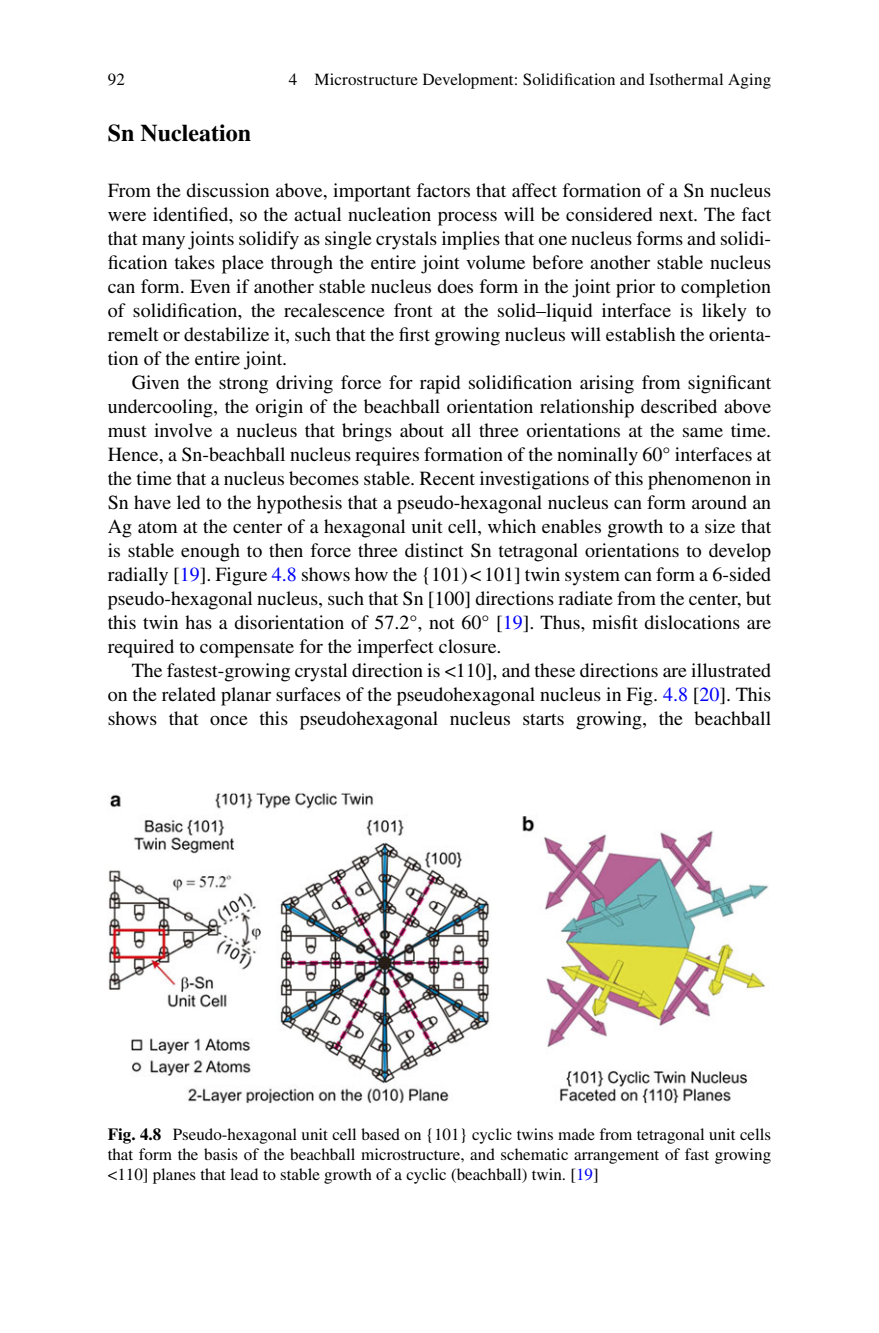
<style>
.page{position:relative;width:879px;height:1333px;background:#fff}
.page>*{position:absolute;margin:0;border:0;box-sizing:border-box;transform-origin:0 0}
.t1{font:700 24px "Jhhhpf Times";color:#000}
.t2{font:20px/24px "Lngmxv Times";color:#000;text-align:justify}
.t3{font:17px/20px "Lngmxv Times";color:#000;text-align:justify}
.s1{color:#0000fa}
.s2{font-family:"Jhhhpf Times";font-weight:700}
</style>
<div class="page">
<img style="left:108px;top:792px;width:661px;height:312px">
<p class="t3" style="left:108px;top:71px;width:19px">92</p>
<p class="t1" style="left:108px;top:124px;width:145px">Sn Nucleation</p>
<p class="t3" style="left:289px;top:71px;width:484px">4 Microstructure Development: Solidification and Isothermal Aging</p>
<p class="t2" style="left:108px;top:180px;width:665px">From the discussion above, important factors that affect formation of a Sn nucleus were identified, so the actual nucleation process will be considered next. The fact that many joints solidify as single crystals implies that one nucleus forms and solidi&shy;fication takes place through the entire joint volume before another stable nucleus can form. Even if another stable nucleus does form in the joint prior to completion of solidification, the recalescence front at the solid–liquid interface is likely to remelt or destabilize it, such that the first growing nucleus will establish the orienta&shy;tion of the entire joint.</p>
<p class="t2" style="left:108px;top:372px;width:665px;text-indent:24px">Given the strong driving force for rapid solidification arising from significant undercooling, the origin of the beachball orientation relationship described above must involve a nucleus that brings about all three orientations at the same time.<br>Hence, a Sn-beachball nucleus requires formation of the nominally 60° interfaces at the time that a nucleus becomes stable. Recent investigations of this phenomenon in Sn have led to the hypothesis that a pseudo- hexagonal nucleus can form around an Ag atom at the center of a hexagonal unit cell, which enables growth to a size that is stable enough to then force three distinct Sn tetragonal orientations to develop radially [ <span class="s1">19</span> ]. Figure <span class="s1">4.8</span> shows how the {101) &lt; 101] twin system can form a 6-sided pseudo-hexagonal nucleus, such that Sn [100] directions radiate from the center, but this twin has a disorientation of 57.2°, not 60° [ <span class="s1">19</span> ]. Thus, misfit dislocations are required to compensate for the imperfect closure.</p>
<p class="t2" style="left:108px;top:660px;width:665px;text-indent:24px">The fastest-growing crystal direction is &lt;110], and these directions are illustrated on the related planar surfaces of the pseudohexagonal nucleus in Fig. <span class="s1">4.8</span> [ <span class="s1">20</span> ]. This shows that once this pseudohexagonal nucleus starts growing, the beachball</p>
<p class="t3" style="left:108px;top:1125px;width:665px"><span class="s2">Fig. 4.8</span> Pseudo-hexagonal unit cell based on {101} cyclic twins made from tetragonal unit cells that form the basis of the beachball microstructure, and schematic arrangement of fast growing &lt;110] planes that lead to stable growth of a cyclic (beachball) twin. [ <span class="s1">19</span> ]</p>
</div>
